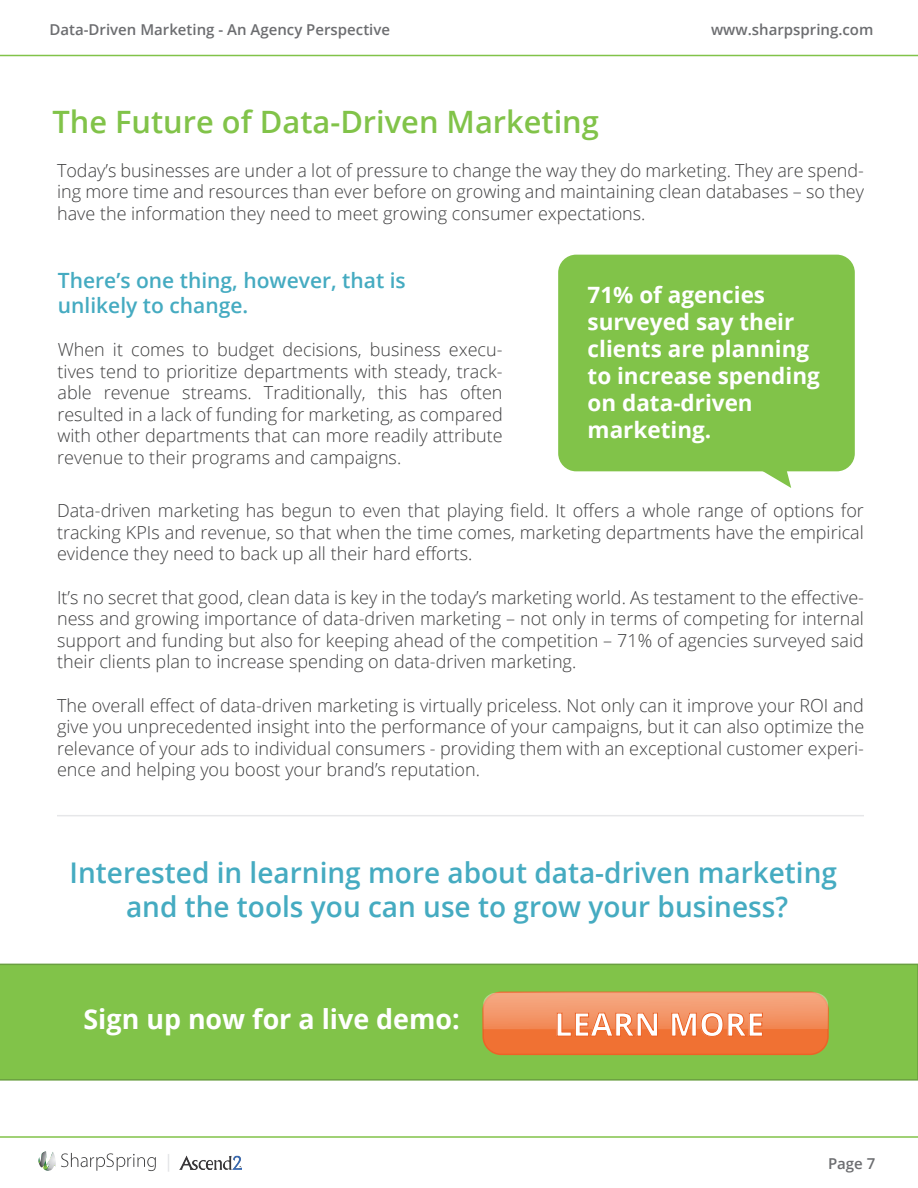
<style>
.page{position:relative;width:918px;height:1188px;background:#fff}
.page>*{position:absolute;margin:0;border:0;box-sizing:border-box;transform-origin:0 0}
.t1{font:700 32.25px "Open Sans";color:#fff}
.t2{font:600 30.75px "Open Sans";color:#81c349}
.t3{font:600 28.5px/34.2px "Open Sans";color:#45abc1;text-align:center}
.t4{font:700 27.3px "Open Sans";color:#fff}
.t5{font:700 22.5px/27px "Open Sans";color:#fff}
.t6{font:600 21px/25.2px "Open Sans";color:#45abc1}
.t7{font:300 18px/21.6px "Open Sans";color:#3e3e3f;text-align:justify}
.t8{font:600 15px "Open Sans";color:#6c6d70}
</style>
<div class="page">
<div style="left:558px;top:255px;width:297px;height:216px;background:#81c349;border-radius:18px"></div>
<svg style="left:39px;top:1151px;width:117px;height:20px"></svg>
<hr style="left:0;top:1136px;width:918px;height:2px;background:#81c349">
<hr style="left:0;top:55px;width:918px;height:1px;background:#81c349">
<div style="left:0;top:964px;width:918px;height:117px;background:#81c349"></div>
<div style="left:483px;top:992px;width:345px;height:62px;background:#f07133;border-radius:18px"></div>
<div style="left:482px;top:992px;width:347px;height:63px;border:2px solid #ec6327;border-radius:18px"></div>
<svg style="left:483px;top:992px;width:345px;height:45px"></svg>
<hr style="left:57px;top:815px;width:807px;height:1px;background:#e6e7e9">
<svg style="left:761px;top:471px;width:30px;height:17px"></svg>
<svg style="left:168px;top:1154px;width:1px;height:18px"></svg>
<img style="left:180px;top:1155px;width:61px;height:14px">
<p class="t8" style="left:49px;top:19px;width:342px">Data-Driven Marketing - An Agency Perspective</p>
<h2 class="t2" style="left:52px;top:101px;width:548px">The Future of Data-Driven Marketing</h2>
<p class="t8" style="left:711px;top:19px;width:164px">www.sharpspring.com</p>
<p class="t7" style="left:57px;top:159px;width:809px">Today’s businesses are under a lot of pressure to change the way they do marketing. They are spend&shy;ing more time and resources than ever before on growing and maintaining clean databases – so they have the information they need to meet growing consumer expectations.</p>
<p class="t6" style="left:58px;top:267px;width:349px">There’s one thing, however, that is unlikely to change.</p>
<p class="t7" style="left:57px;top:338px;width:447px">When it comes to budget decisions, business execu&shy;tives tend to prioritize departments with steady, track&shy;able revenue streams. Traditionally, this has often resulted in a lack of funding for marketing, as compared with other departments that can more readily attribute revenue to their programs and campaigns.</p>
<p class="t5" style="left:588px;top:280px;width:234px">71% of agencies surveyed say their clients are planning to increase spending on data-driven marketing.</p>
<p class="t7" style="left:57px;top:499px;width:808px">Data-driven marketing has begun to even that playing field. It offers a whole range of options for tracking KPIs and revenue, so that when the time comes, marketing departments have the empirical evidence they need to back up all their hard efforts.</p>
<p class="t7" style="left:57px;top:586px;width:809px">It’s no secret that good, clean data is key in the today’s marketing world. As testament to the effective&shy;ness and growing importance of data-driven marketing – not only in terms of competing for internal support and funding but also for keeping ahead of the competition – 71% of agencies surveyed said their clients plan to increase spending on data-driven marketing.</p>
<p class="t7" style="left:57px;top:694px;width:809px">The overall effect of data-driven marketing is virtually priceless. Not only can it improve your ROI and give you unprecedented insight into the performance of your campaigns, but it can also optimize the relevance of your ads to individual consumers - providing them with an exceptional customer experi&shy;ence and helping you boost your brand’s reputation.</p>
<h3 class="t3" style="left:70px;top:855px;width:769px">Interested in learning more about data-driven marketing and the tools you can use to grow your business?</h3>
<h3 class="t4" style="left:84px;top:1000px;width:378px">Sign up now for a live demo:</h3>
<h1 class="t1" style="left:554px;top:1002px;width:212px">LEARN MORE</h1>
<p class="t8" style="left:828px;top:1153px;width:49px">Page 7</p>
</div>
